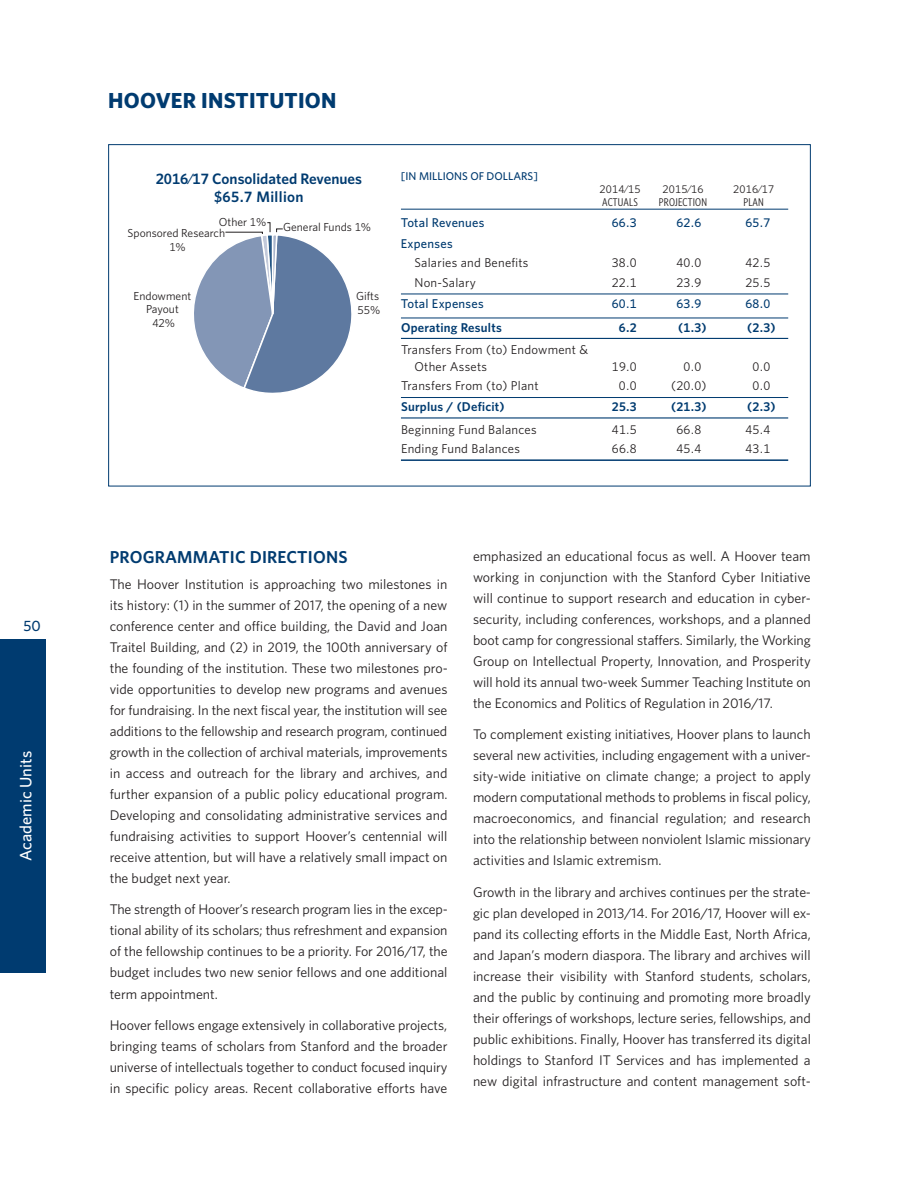
<style>
.page{position:relative;width:919px;height:1189px;background:#fff}
.page>*{position:absolute;margin:0;border:0;box-sizing:border-box;transform-origin:0 0}
.t1{font:700 21.75px "Whitney";letter-spacing:.01em;color:#003b70}
.t2{font:600 17.25px "Whitney";letter-spacing:.01em;color:#003b70}
.t3{font:500 16.5px "Whitney";color:#fff}
.t4{font:600 15.15px/18.1px "Whitney";color:#003b70;text-align:center}
.t5{font:500 15px "Whitney";color:#003b70}
.t6{font:13.95px/21px "Whitney";color:#231f20;text-align:justify}
.t7{font:12.75px/16.5px "Whitney";letter-spacing:.02em;color:#231f20}
.t8{font:12.75px "Whitney Numeric";letter-spacing:.02em;color:#231f20}
.t9{font:500 12.75px "Whitney";letter-spacing:.02em;color:#003b70}
.t10{font:600 12.75px "Whitney";letter-spacing:.015em;color:#003b70}
.t11{font:600 12.75px "Whitney Numeric";color:#003b70}
.t12{font:500 12.75px "Whitney Numeric";letter-spacing:.02em;color:#003b70}
.t13{font:11.55px/14px "Whitney";color:#231f20;text-align:center}
.t14{font:11.55px "Whitney Numeric";color:#231f20}
.t15{font:500 11.25px "Whitney";color:#003b70}
.t16{font:11.25px "Whitney Numeric";letter-spacing:.02em;color:#231f20}
.t17{font:11.25px "Whitney Condensed";letter-spacing:.02em;color:#231f20}
.s1{font-family:"Whitney Numeric"}
</style>
<div class="page">
<div style="left:0;top:639px;width:45px;height:333px;background:#003b70"></div>
<div style="left:108px;top:144px;width:702px;height:342px;background:#fff;border:1px solid #003b70"></div>
<hr style="left:401px;top:209px;width:387px;height:1px;background:#003b70">
<hr style="left:401px;top:293px;width:387px;height:1px;background:#003b70">
<hr style="left:401px;top:317px;width:387px;height:1px;background:#003b70">
<hr style="left:401px;top:338px;width:387px;height:1px;background:#003b70">
<hr style="left:401px;top:397px;width:387px;height:1px;background:#003b70">
<hr style="left:401px;top:417px;width:387px;height:1px;background:#003b70">
<hr style="left:401px;top:459px;width:387px;height:2px;background:#003b70">
<svg style="left:194px;top:222px;width:158px;height:171px"></svg>
<p class="t5" style="left:23px;top:616px;width:19px">50</p>
<p class="t3" style="left:16px;top:861px;width:112px;rotate:-90deg">Academic Units</p>
<h1 class="t1" style="left:108px;top:87px;width:230px">HOOVER INSTITUTION</h1>
<p class="t4" style="left:156px;top:169px;width:208px"><span class="s1">2016/17</span> Consolidated Revenues <span class="s1">$65.7</span> Million</p>
<p class="t13" style="left:127px;top:226px;width:99px">Sponsored Research</p>
<p class="t14" style="left:169px;top:240px;width:18px">1%</p>
<p class="t13" style="left:219px;top:215px;width:49px">Other <span class="s1">1%</span></p>
<p class="t13" style="left:283px;top:220px;width:89px">General Funds <span class="s1">1%</span></p>
<p class="t13" style="left:134px;top:288px;width:59px">Endowment<br>Payout</p>
<p class="t14" style="left:152px;top:316px;width:24px">42%</p>
<p class="t13" style="left:356px;top:288px;width:25px">Gifts</p>
<p class="t14" style="left:357px;top:302px;width:24px">55%</p>
<p class="t15" style="left:401px;top:169px;width:138px">[IN MILLIONS OF DOLLARS]</p>
<p class="t16" style="left:599px;top:182px;width:42px">2014/15</p>
<p class="t16" style="left:662px;top:182px;width:42px">2015/16</p>
<p class="t16" style="left:733px;top:182px;width:42px">2016/17</p>
<p class="t17" style="left:602px;top:195px;width:37px">ACTUALS</p>
<p class="t17" style="left:658px;top:195px;width:50px">PROJECTION</p>
<p class="t17" style="left:743px;top:195px;width:22px">PLAN</p>
<p class="t9" style="left:401px;top:214px;width:85px">Total Revenues</p>
<p class="t12" style="left:611px;top:214px;width:26px">66.3</p>
<p class="t12" style="left:676px;top:214px;width:26px">62.6</p>
<p class="t12" style="left:745px;top:214px;width:26px">65.7</p>
<p class="t9" style="left:401px;top:235px;width:53px">Expenses</p>
<p class="t7" style="left:414px;top:254px;width:115px">Salaries and Benefits</p>
<p class="t8" style="left:611px;top:255px;width:26px">38.0</p>
<p class="t8" style="left:676px;top:255px;width:26px">40.0</p>
<p class="t8" style="left:745px;top:255px;width:26px">42.5</p>
<p class="t7" style="left:414px;top:274px;width:63px">Non-Salary</p>
<p class="t8" style="left:611px;top:274px;width:26px">22.1</p>
<p class="t8" style="left:676px;top:274px;width:26px">23.9</p>
<p class="t8" style="left:745px;top:274px;width:26px">25.5</p>
<p class="t9" style="left:401px;top:295px;width:84px">Total Expenses</p>
<p class="t12" style="left:611px;top:295px;width:26px">60.1</p>
<p class="t12" style="left:676px;top:295px;width:26px">63.9</p>
<p class="t12" style="left:745px;top:295px;width:26px">68.0</p>
<p class="t10" style="left:401px;top:319px;width:102px">Operating Results</p>
<p class="t11" style="left:619px;top:319px;width:19px">6.2</p>
<p class="t11" style="left:678px;top:319px;width:30px">(1.3)</p>
<p class="t11" style="left:747px;top:319px;width:30px">(2.3)</p>
<p class="t7" style="left:414px;top:341px;width:175px;text-indent:-14px">Transfers From (to) Endowment &amp;<br>Other Assets</p>
<p class="t8" style="left:611px;top:358px;width:26px">19.0</p>
<p class="t8" style="left:683px;top:358px;width:19px">0.0</p>
<p class="t8" style="left:752px;top:358px;width:19px">0.0</p>
<p class="t7" style="left:401px;top:377px;width:139px">Transfers From (to) Plant</p>
<p class="t8" style="left:619px;top:378px;width:19px">0.0</p>
<p class="t8" style="left:671px;top:378px;width:37px">(20.0)</p>
<p class="t8" style="left:752px;top:378px;width:19px">0.0</p>
<p class="t10" style="left:401px;top:399px;width:105px">Surplus / (Deficit)</p>
<p class="t11" style="left:611px;top:399px;width:26px">25.3</p>
<p class="t11" style="left:671px;top:399px;width:37px">(21.3)</p>
<p class="t11" style="left:747px;top:399px;width:30px">(2.3)</p>
<p class="t7" style="left:401px;top:421px;width:137px">Beginning Fund Balances</p>
<p class="t8" style="left:611px;top:421px;width:26px">41.5</p>
<p class="t8" style="left:676px;top:421px;width:26px">66.8</p>
<p class="t8" style="left:745px;top:421px;width:26px">45.4</p>
<p class="t7" style="left:401px;top:440px;width:120px">Ending Fund Balances</p>
<p class="t8" style="left:611px;top:441px;width:26px">66.8</p>
<p class="t8" style="left:676px;top:441px;width:26px">45.4</p>
<p class="t8" style="left:745px;top:441px;width:26px">43.1</p>
<p class="t2" style="left:110px;top:546px;width:239px">PROGRAMMATIC DIRECTIONS</p>
<p class="t6" style="left:110px;top:573px;width:339px">The Hoover Institution is approaching two milestones in its history: (1) in the summer of 2017, the opening of a new conference center and office building, the David and Joan Traitel Building, and (2) in 2019, the 100th anniversary of the founding of the institution. These two milestones pro&shy;vide opportunities to develop new programs and avenues for fundraising. In the next fiscal year, the institution will see additions to the fellowship and research program, continued growth in the collection of archival materials, improvements in access and outreach for the library and archives, and further expansion of a public policy educational program.<br>Developing and consolidating administrative services and fundraising activities to support Hoover’s centennial will receive attention, but will have a relatively small impact on the budget next year.</p>
<p class="t6" style="left:110px;top:898px;width:339px">The strength of Hoover’s research program lies in the excep&shy;tional ability of its scholars; thus refreshment and expansion of the fellowship continues to be a priority. For 2016/17, the budget includes two new senior fellows and one additional term appointment.</p>
<p class="t6" style="left:110px;top:1014px;width:339px">Hoover fellows engage extensively in collaborative projects, bringing teams of scholars from Stanford and the broader universe of intellectuals together to conduct focused inquiry in specific policy areas. Recent collaborative efforts have</p>
<p class="t6" style="left:473px;top:545px;width:339px">emphasized an educational focus as well. A Hoover team working in conjunction with the Stanford Cyber Initiative will continue to support research and education in cyber&shy;security, including conferences, workshops, and a planned boot camp for congressional staffers. Similarly, the Working Group on Intellectual Property, Innovation, and Prosperity will hold its annual two-week Summer Teaching Institute on the Economics and Politics of Regulation in 2016/17.</p>
<p class="t6" style="left:473px;top:723px;width:339px">To complement existing initiatives, Hoover plans to launch several new activities, including engagement with a univer&shy;sity-wide initiative on climate change; a project to apply modern computational methods to problems in fiscal policy, macroeconomics, and financial regulation; and research into the relationship between nonviolent Islamic missionary activities and Islamic extremism.</p>
<p class="t6" style="left:473px;top:881px;width:339px">Growth in the library and archives continues per the strate&shy;gic plan developed in 2013/14. For 2016/17, Hoover will ex&shy;pand its collecting efforts in the Middle East, North Africa, and Japan’s modern diaspora. The library and archives will increase their visibility with Stanford students, scholars, and the public by continuing and promoting more broadly their offerings of workshops, lecture series, fellowships, and public exhibitions. Finally, Hoover has transferred its digital holdings to Stanford IT Services and has implemented a new digital infrastructure and content management soft-</p>
</div>
